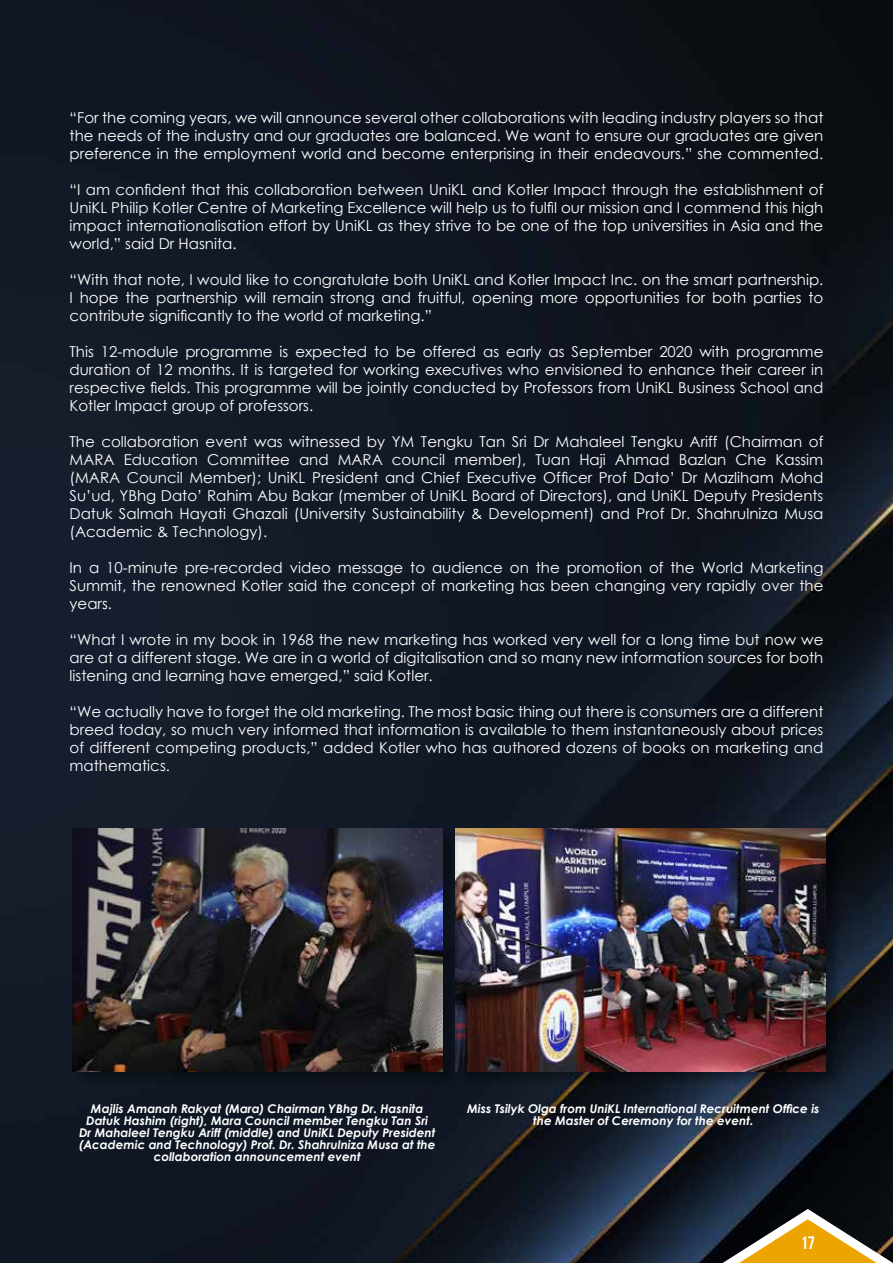
<style>
.page{position:relative;width:893px;height:1263px;background:#fff}
.page>*{position:absolute;margin:0;border:0;box-sizing:border-box;transform-origin:0 0}
.t1{font:700 18px "Bebas Neue";color:#fff}
.t2{font:15px/18px "Century Gothic";color:#fff;text-align:justify}
.t3{font:italic 700 12px/12px "Century Gothic";color:#fff;text-align:center}
</style>
<div class="page">
<img style="left:0;top:0;width:893px;height:1263px">
<svg style="left:723px;top:1209px;width:170px;height:54px"></svg>
<div style="left:456px;top:828px;width:387px;height:259px;background:#000;opacity:.35"></div>
<img style="left:459px;top:828px;width:367px;height:243px">
<div style="left:73px;top:828px;width:386px;height:259px;background:#000;opacity:.35"></div>
<img style="left:72px;top:828px;width:370px;height:243px">
<p class="t2" style="left:70px;top:109px;width:755px">“For the coming years, we will announce several other collaborations with leading industry players so that the needs of the industry and our graduates are balanced. We want to ensure our graduates are given preference in the employment world and become enterprising in their endeavours.” she commented.</p>
<p class="t2" style="left:70px;top:181px;width:755px">“I am confident that this collaboration between UniKL and Kotler Impact through the establishment of UniKL Philip Kotler Centre of Marketing Excellence will help us to fulfil our mission and I commend this high impact internationalisation effort by UniKL as they strive to be one of the top universities in Asia and the world,” said Dr Hasnita.</p>
<p class="t2" style="left:70px;top:271px;width:755px">“With that note, I would like to congratulate both UniKL and Kotler Impact Inc. on the smart partnership.<br>I hope the partnership will remain strong and fruitful, opening more opportunities for both parties to contribute significantly to the world of marketing.”</p>
<p class="t2" style="left:70px;top:343px;width:755px">This 12-module programme is expected to be offered as early as September 2020 with programme duration of 12 months. It is targeted for working executives who envisioned to enhance their career in respective fields. This programme will be jointly conducted by Professors from UniKL Business School and Kotler Impact group of professors.</p>
<p class="t2" style="left:70px;top:433px;width:755px">The collaboration event was witnessed by YM Tengku Tan Sri Dr Mahaleel Tengku Ariff (Chairman of MARA Education Committee and MARA council member), Tuan Haji Ahmad Bazlan Che Kassim (MARA Council Member); UniKL President and Chief Executive Officer Prof Dato’ Dr Mazliham Mohd Su’ud, YBhg Dato’ Rahim Abu Bakar (member of UniKL Board of Directors), and UniKL Deputy Presidents Datuk Salmah Hayati Ghazali (University Sustainability &amp; Development) and Prof Dr. Shahrulniza Musa (Academic &amp; Technology).</p>
<p class="t2" style="left:70px;top:559px;width:755px">In a 10-minute pre-recorded video message to audience on the promotion of the World Marketing Summit, the renowned Kotler said the concept of marketing has been changing very rapidly over the years.</p>
<p class="t2" style="left:70px;top:631px;width:755px">“What I wrote in my book in 1968 the new marketing has worked very well for a long time but now we are at a different stage. We are in a world of digitalisation and so many new information sources for both listening and learning have emerged,” said Kotler.</p>
<p class="t2" style="left:70px;top:703px;width:755px">“We actually have to forget the old marketing. The most basic thing out there is consumers are a different breed today, so much very informed that information is available to them instantaneously about prices of different competing products,” added Kotler who has authored dozens of books on marketing and mathematics.</p>
<p class="t3" style="left:79px;top:1102px;width:358px">Majlis Amanah Rakyat (Mara) Chairman YBhg Dr. Hasnita Datuk Hashim (right), Mara Council member Tengku Tan Sri Dr Mahaleel Tengku Ariff (middle) and UniKL Deputy President (Academic and Technology) Prof. Dr. Shahrulniza Musa at the collaboration announcement event</p>
<p class="t3" style="left:467px;top:1102px;width:354px">Miss Tsilyk Olga from UniKL International Recruitment Office is the Master of Ceremony for the event.</p>
<p class="t1" style="left:801px;top:1233px;width:16px">17</p>
</div>
